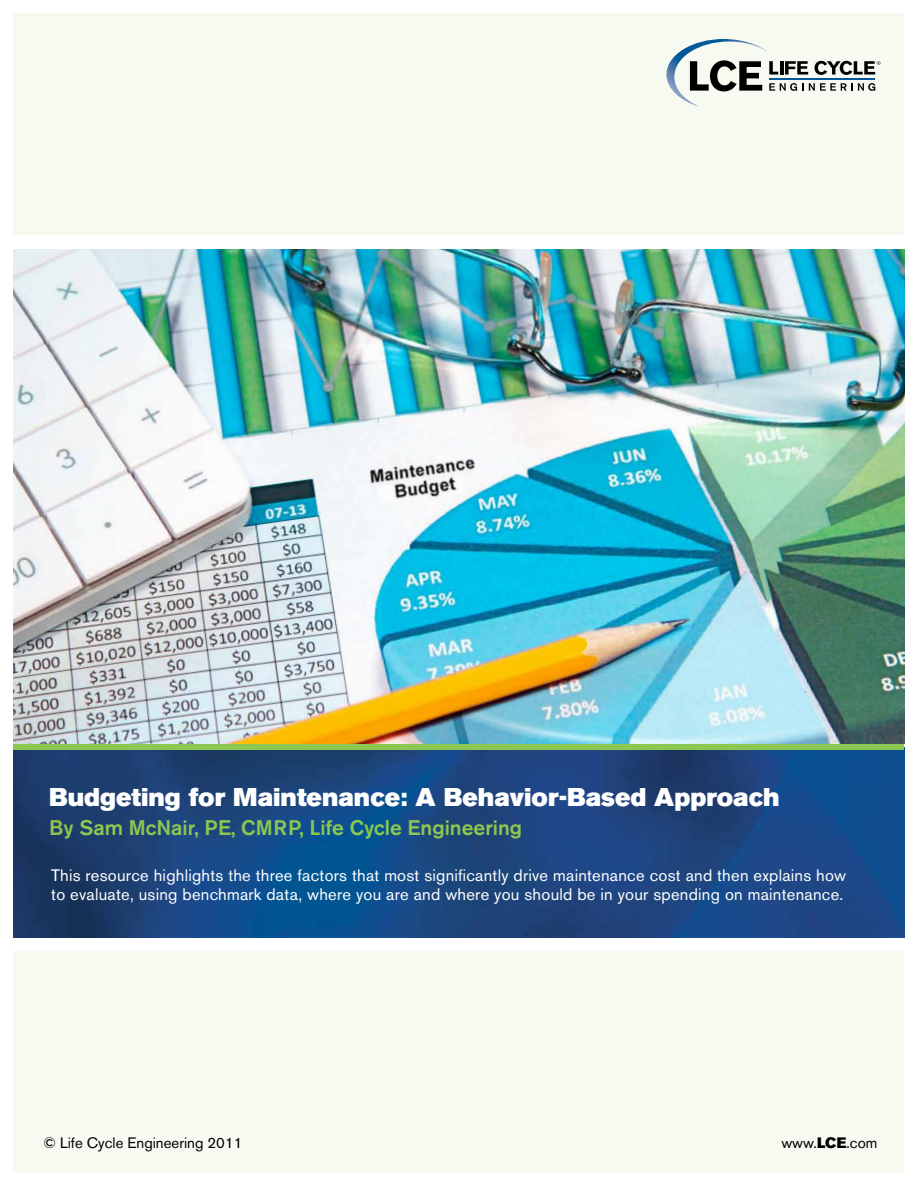
<style>
.page{position:relative;width:918px;height:1188px;background:#fff}
.page>*{position:absolute;margin:0;border:0;box-sizing:border-box;transform-origin:0 0}
.t1{font:25.5px "Akzidenz Grotesk BE Super";color:#fff}
.t2{font:500 21px "Akzidenz Grotesk BE";color:#8bc751}
.t3{font:16.5px/19.5px "Akzidenz Grotesk BE";letter-spacing:.015em;color:#fff}
.t4{font:15px "Akzidenz Grotesk BE";color:#000}
.s1{font-family:"Akzidenz Grotesk BE Super"}
</style>
<div class="page">
<div style="left:14px;top:951px;width:890px;height:222px;background:#f6faf1"></div>
<div style="left:14px;top:14px;width:890px;height:221px;background:#f6faf1"></div>
<img style="left:14px;top:748px;width:891px;height:189px">
<svg style="left:666px;top:39px;width:214px;height:68px"></svg>
<hr style="left:769px;top:78px;width:106px;height:2px;background:#005996">
<img style="left:14px;top:249px;width:890px;height:495px">
<div style="left:14px;top:744px;width:890px;height:6px;background:#8bc751"></div>
<h1 class="t1" style="left:49px;top:783px;width:732px">Budgeting for Maintenance: A Behavior-Based Approach</h1>
<p class="t2" style="left:49px;top:815px;width:474px">By Sam McNair, PE, CMRP, Life Cycle Engineering</p>
<p class="t3" style="left:51px;top:865px;width:797px">This resource highlights the three factors that most significantly drive maintenance cost and then explains how to evaluate, using benchmark data, where you are and where you should be in your spending on maintenance.</p>
<p class="t4" style="left:44px;top:1134px;width:201px">© Life Cycle Engineering 2011</p>
<p class="t4" style="left:781px;top:1134px;width:98px">www.<span class="s1">LCE</span>.com</p>
</div>
